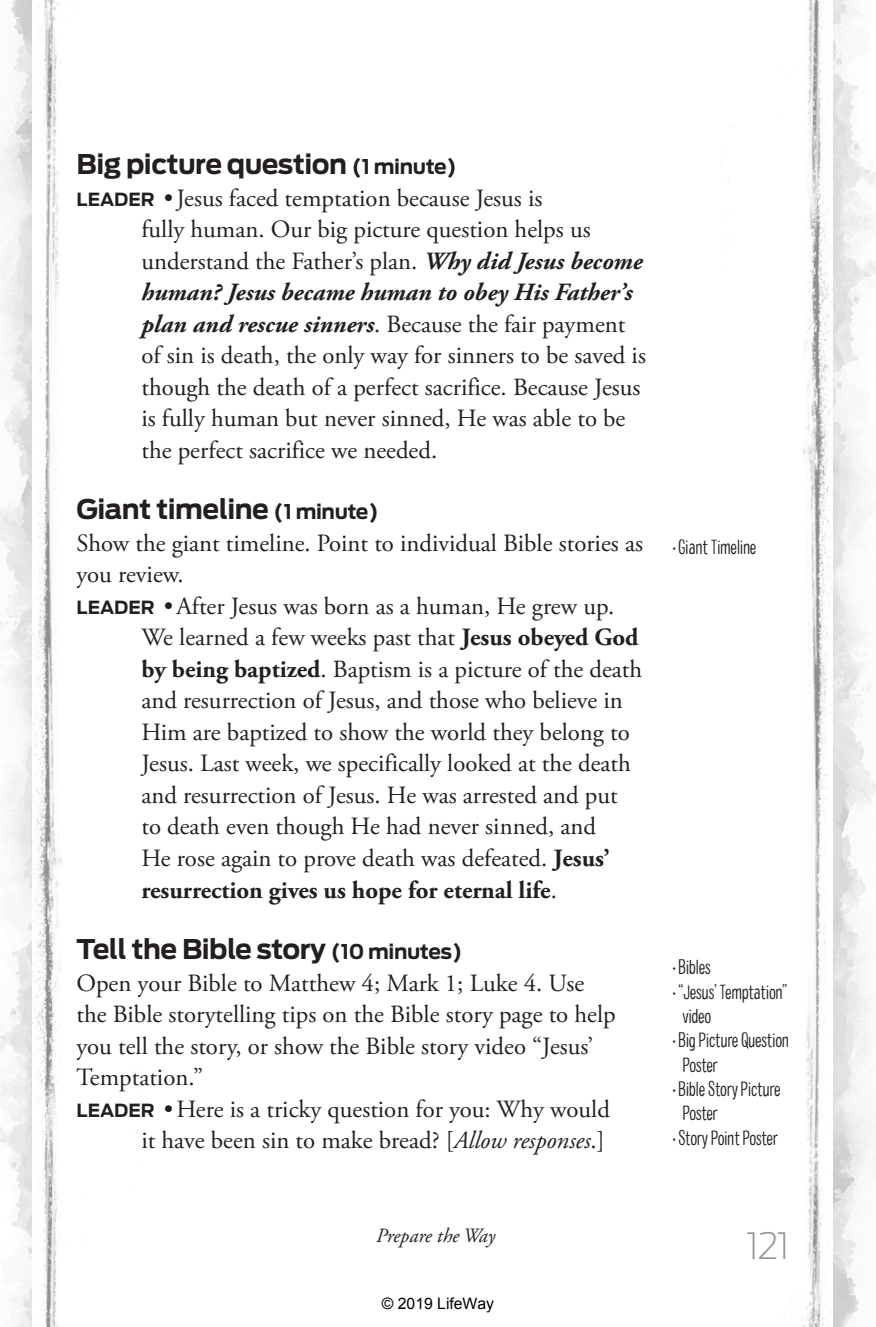
<style>
.page{position:relative;width:876px;height:1327px;background:#fff}
.page>*{position:absolute;margin:0;border:0;box-sizing:border-box;transform-origin:0 0}
.t1{font:200 36px "Antenna";color:#939598}
.t2{font:700 27px "Antenna";letter-spacing:-.02em;color:#231f20}
.t3{font:24.75px/31.5px "Adobe Garamond Pro";color:#231f20}
.t4{font:300 condensed 20.25px/24.3px "Colby";letter-spacing:-.02em;color:#231f20}
.t5{font:italic 20.25px "Adobe Garamond Pro";color:#231f20}
.t6{font:15.75px "Arial";color:#000}
.s1{font-size:20.25px}
.s2{font-family:"Antenna";font-weight:700;font-size:18px}
.s3{font-weight:700;font-style:italic}
.s4{font-weight:700}
.s5{font-style:italic}
</style>
<div class="page">
<img style="left:832px;top:0;width:43px;height:1327px">
<img style="left:720px;top:0;width:112px;height:1327px">
<img style="left:0;top:0;width:33px;height:1327px">
<img style="left:33px;top:0;width:112px;height:1327px">
<svg style="left:869px;top:0;width:6px;height:6px"></svg>
<svg style="left:869px;top:1319px;width:6px;height:8px"></svg>
<p class="t2" style="left:76px;top:148px;width:382px">Big picture question <span class="s1">(1 minute)</span></p>
<p class="t3" style="left:141px;top:183px;width:506px;text-indent:-65px"><span class="s2">LEADER</span> •Jesus faced temptation because Jesus is<br>fully human. Our big picture question helps us understand the Father’s plan. <span class="s3">Why did Jesus become human? Jesus became human to obey His Father’s plan and rescue sinners</span>. Because the fair payment of sin is death, the only way for sinners to be saved is though the death of a perfect sacrifice. Because Jesus is fully human but never sinned, He was able to be the perfect sacrifice we needed.</p>
<p class="t2" style="left:76px;top:493px;width:303px">Giant timeline <span class="s1">(1 minute)</span></p>
<p class="t3" style="left:76px;top:528px;width:568px">Show the giant timeline. Point to individual Bible stories as you review.<br><span class="s2">LEADER</span> •After Jesus was born as a human, He grew up.</p>
<p class="t3" style="left:141px;top:623px;width:502px">We learned a few weeks past that <span class="s4">Jesus obeyed God by being baptized</span>. Baptism is a picture of the death and resurrection of Jesus, and those who believe in Him are baptized to show the world they belong to Jesus. Last week, we specifically looked at the death and resurrection of Jesus. He was arrested and put to death even though He had never sinned, and<br>He rose again to prove death was defeated. <span class="s4">Jesus’ resurrection gives us hope for eternal life</span>.</p>
<p class="t2" style="left:76px;top:933px;width:387px">Tell the Bible story <span class="s1">(10 minutes)</span></p>
<p class="t3" style="left:76px;top:968px;width:509px">Open your Bible to Matthew 4; Mark 1; Luke 4. Use</p>
<p class="t3" style="left:76px;top:1000px;width:540px">the Bible storytelling tips on the Bible story page to help</p>
<p class="t3" style="left:76px;top:1031px;width:518px">you tell the story, or show the Bible story video “Jesus’</p>
<p class="t3" style="left:76px;top:1063px;width:128px">Temptation.”</p>
<p class="t3" style="left:76px;top:1094px;width:535px"><span class="s2">LEADER</span> •Here is a tricky question for you: Why would</p>
<p class="t3" style="left:141px;top:1126px;width:464px">it have been sin to make bread? [<span class="s5">Allow responses</span>.]</p>
<p class="t4" style="left:672px;top:535px;width:85px">•Giant Timeline</p>
<p class="t4" style="left:672px;top:955px;width:40px">• Bibles</p>
<p class="t4" style="left:682px;top:979px;width:107px;text-indent:-10px">•“Jesus’ Temptation” video</p>
<p class="t4" style="left:682px;top:1028px;width:108px;text-indent:-10px">• Big Picture Question<br>Poster</p>
<p class="t4" style="left:682px;top:1076px;width:100px;text-indent:-10px">• Bible Story Picture<br>Poster</p>
<p class="t4" style="left:672px;top:1125px;width:107px">•Story Point Poster</p>
<p class="t5" style="left:376px;top:1224px;width:121px">Prepare the Way</p>
<p class="t6" style="left:382px;top:1293px;width:114px">© 2019 LifeWay</p>
<h1 class="t1" style="left:746px;top:1224px;width:45px">121</h1>
</div>
